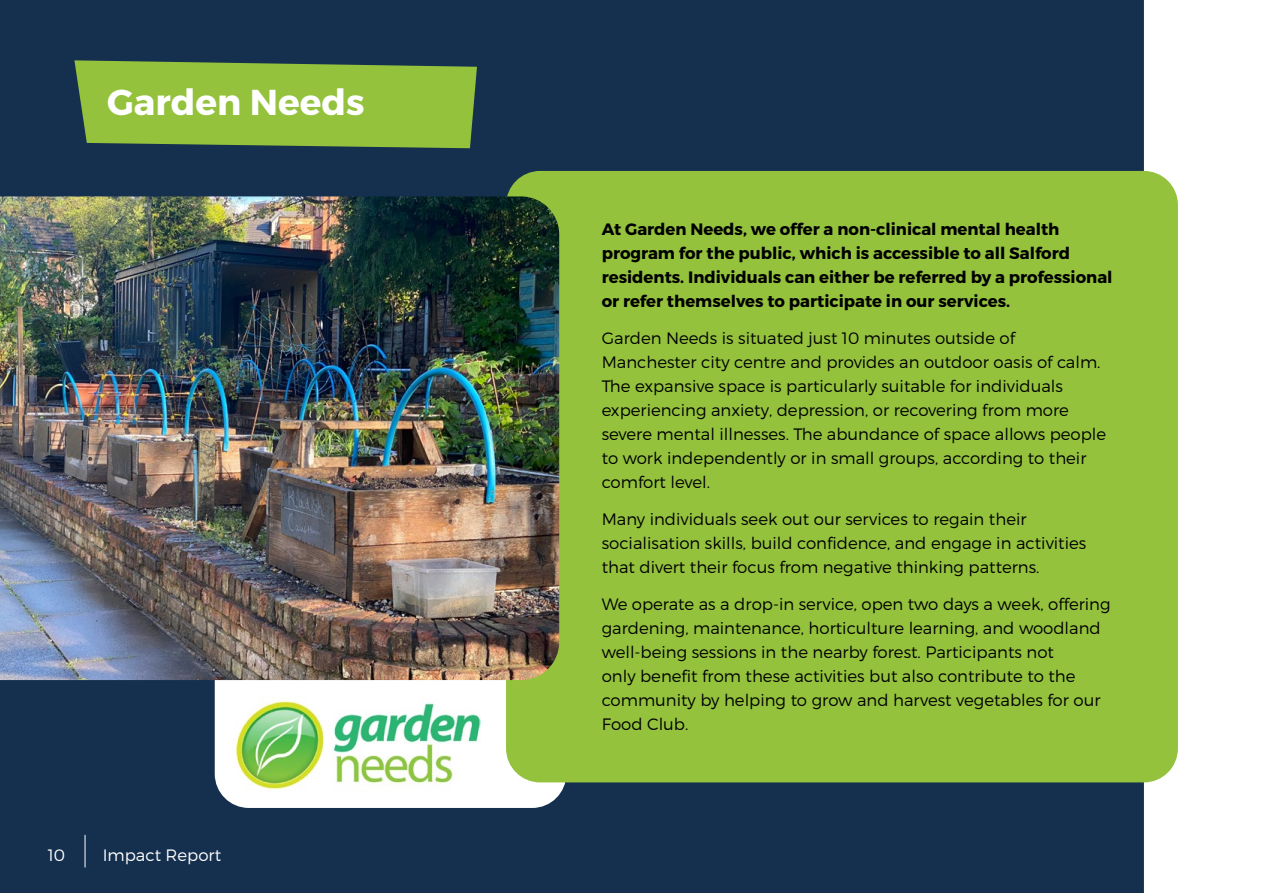
<style>
.page{position:relative;width:1263px;height:893px;background:#fff}
.page>*{position:absolute;margin:0;border:0;box-sizing:border-box;transform-origin:0 0}
.t1{font:700 36px "Montserrat";color:#fff}
.t2{font:300 16.5px/24px "Montserrat";color:#000}
.t3{font:700 16.5px/24px "Montserrat";color:#000}
.t4{font:300 16.5px "Montserrat";color:#fff}
</style>
<div class="page">
<div style="left:0;top:0;width:1144px;height:893px;background:#152f4e"></div>
<div style="left:215px;top:647px;width:351px;height:161px;background:#fff;border-radius:34px"></div>
<div style="left:506px;top:171px;width:672px;height:611px;background:#94c23d;border-radius:34px"></div>
<img style="left:0;top:196px;width:559px;height:484px">
<svg style="left:74px;top:60px;width:403px;height:88px;background:#88b43e"></svg>
<img style="left:236px;top:701px;width:245px;height:89px">
<hr style="left:85px;top:835px;width:1px;height:32px;background:#fff">
<h1 class="t1" style="left:107px;top:80px;width:259px">Garden Needs</h1>
<p class="t4" style="left:48px;top:845px;width:19px">10</p>
<p class="t4" style="left:103px;top:845px;width:120px">Impact Report</p>
<p class="t3" style="left:602px;top:218px;width:512px">At Garden Needs, we offer a non-clinical mental health program for the public, which is accessible to all Salford residents. Individuals can either be referred by a professional or refer themselves to participate in our services.</p>
<p class="t2" style="left:602px;top:326px;width:506px">Garden Needs is situated just 10 minutes outside of Manchester city centre and provides an outdoor oasis of calm.<br>The expansive space is particularly suitable for individuals experiencing anxiety, depression, or recovering from more severe mental illnesses. The abundance of space allows people to work independently or in small groups, according to their comfort level.</p>
<p class="t2" style="left:602px;top:507px;width:486px">Many individuals seek out our services to regain their socialisation skills, build confidence, and engage in activities that divert their focus from negative thinking patterns.</p>
<p class="t2" style="left:602px;top:592px;width:510px">We operate as a drop-in service, open two days a week, offering gardening, maintenance, horticulture learning, and woodland well-being sessions in the nearby forest. Participants not<br>only benefit from these activities but also contribute to the community by helping to grow and harvest vegetables for our Food Club.</p>
</div>
